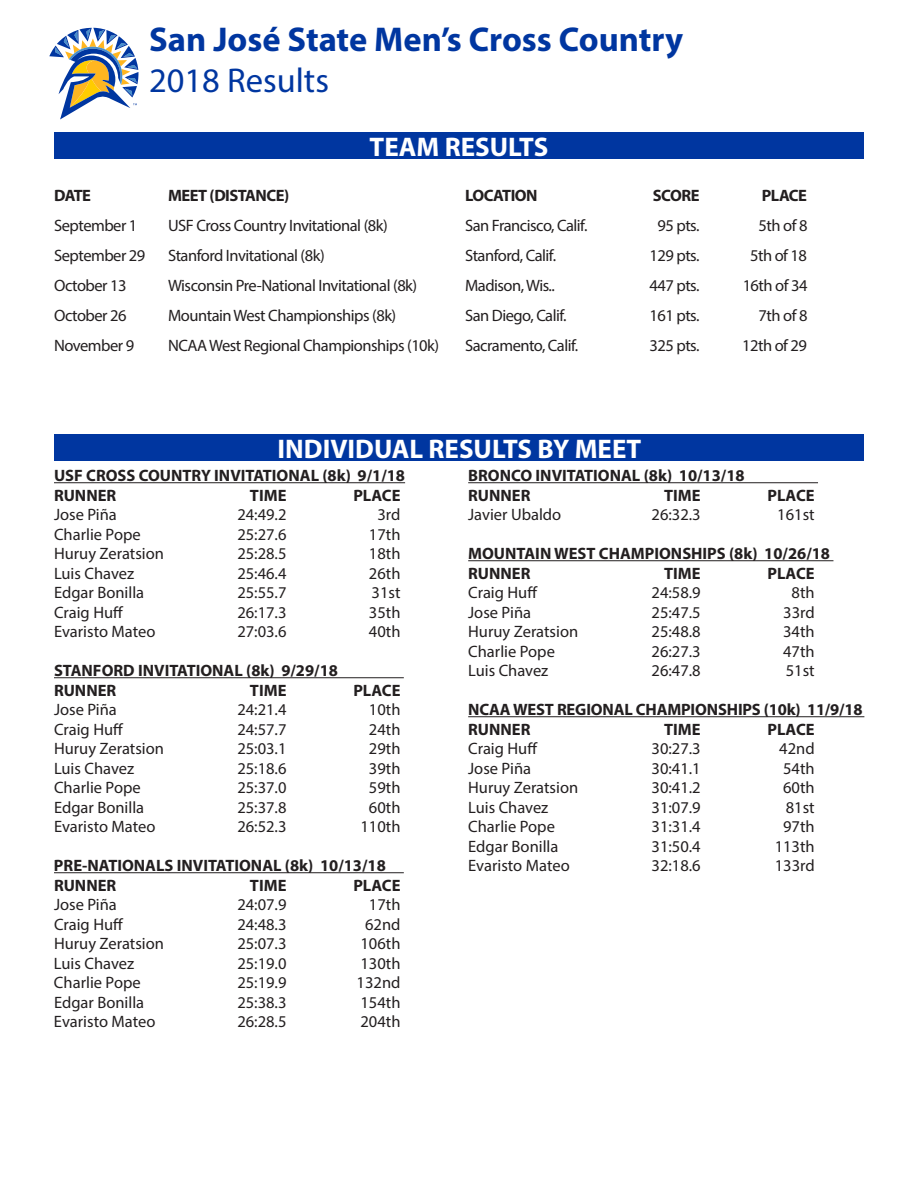
<style>
.page{position:relative;width:918px;height:1188px;background:#fff}
.page>*{position:absolute;margin:0;border:0;box-sizing:border-box;transform-origin:0 0}
.t1{font:700 34.5px "Myriad Pro";color:#0036a0}
.t2{font:34.5px "Myriad Pro";color:#0036a0}
.t3{font:700 27px "Myriad Pro";color:#fff}
.t4{font:16.5px "Myriad Pro";color:#231f20}
.t5{font:700 16.5px/19.5px "Myriad Pro";color:#231f20}
.t6{font:16.5px "Myriad Pro";letter-spacing:-.03em;color:#231f20}
.t7{font:700 16.5px "Myriad Pro";letter-spacing:-.03em;color:#231f20}
</style>
<div class="page">
<div style="left:54px;top:132px;width:810px;height:27px;background:#0036a0"></div>
<svg style="left:49px;top:27px;width:90px;height:93px"></svg>
<div style="left:55px;top:434px;width:809px;height:27px;background:#0036a0"></div>
<hr style="left:54px;top:482px;width:351px;height:1px;background:#231f20">
<hr style="left:54px;top:677px;width:350px;height:1px;background:#231f20">
<hr style="left:54px;top:872px;width:350px;height:1px;background:#231f20">
<hr style="left:468px;top:482px;width:350px;height:1px;background:#231f20">
<hr style="left:468px;top:560px;width:365px;height:1px;background:#231f20">
<hr style="left:468px;top:716px;width:396px;height:1px;background:#231f20">
<h1 class="t1" style="left:149px;top:17px;width:536px">San José State Men’s Cross Country</h1>
<h1 class="t2" style="left:149px;top:59px;width:181px">2018 Results</h1>
<h2 class="t3" style="left:370px;top:129px;width:180px">TEAM RESULTS</h2>
<p class="t5" style="left:54px;top:185px;width:39px">DATE</p>
<p class="t7" style="left:168px;top:184px;width:123px">MEET (DISTANCE)</p>
<p class="t7" style="left:465px;top:184px;width:74px">LOCATION</p>
<p class="t5" style="left:653px;top:185px;width:48px">SCORE</p>
<p class="t5" style="left:762px;top:185px;width:47px">PLACE</p>
<p class="t6" style="left:54px;top:215px;width:85px">September 1</p>
<p class="t6" style="left:168px;top:215px;width:221px">USF Cross Country Invitational (8k)</p>
<p class="t6" style="left:465px;top:215px;width:124px">San Francisco, Calif.</p>
<p class="t4" style="left:658px;top:215px;width:44px">95 pts.</p>
<p class="t4" style="left:759px;top:215px;width:50px">5th of 8</p>
<p class="t6" style="left:54px;top:245px;width:93px">September 29</p>
<p class="t6" style="left:168px;top:245px;width:158px">Stanford Invitational (8k)</p>
<p class="t6" style="left:465px;top:245px;width:93px">Stanford, Calif.</p>
<p class="t4" style="left:650px;top:245px;width:52px">129 pts.</p>
<p class="t4" style="left:750px;top:245px;width:58px">5th of 18</p>
<p class="t6" style="left:54px;top:275px;width:74px">October 13</p>
<p class="t6" style="left:168px;top:275px;width:251px">Wisconsin Pre-National Invitational (8k)</p>
<p class="t6" style="left:465px;top:275px;width:91px">Madison, Wis..</p>
<p class="t4" style="left:650px;top:275px;width:52px">447 pts.</p>
<p class="t4" style="left:743px;top:275px;width:66px">16th of 34</p>
<p class="t6" style="left:54px;top:305px;width:74px">October 26</p>
<p class="t6" style="left:168px;top:305px;width:230px">Mountain West Championships (8k)</p>
<p class="t6" style="left:465px;top:305px;width:103px">San Diego, Calif.</p>
<p class="t4" style="left:650px;top:305px;width:52px">161 pts.</p>
<p class="t4" style="left:759px;top:305px;width:50px">7th of 8</p>
<p class="t6" style="left:54px;top:335px;width:82px">November 9</p>
<p class="t6" style="left:168px;top:335px;width:273px">NCAA West Regional Championships (10k)</p>
<p class="t6" style="left:465px;top:335px;width:115px">Sacramento, Calif.</p>
<p class="t4" style="left:650px;top:335px;width:52px">325 pts.</p>
<p class="t4" style="left:742px;top:335px;width:66px">12th of 29</p>
<h2 class="t3" style="left:278px;top:431px;width:365px">INDIVIDUAL RESULTS BY MEET</h2>
<p class="t5" style="left:54px;top:465px;width:353px">USF CROSS COUNTRY INVITATIONAL (8k) 9/1/18<br>RUNNER</p>
<p class="t5" style="left:468px;top:465px;width:278px">BRONCO INVITATIONAL (8k) 10/13/18<br>RUNNER</p>
<p class="t5" style="left:250px;top:485px;width:38px">TIME</p>
<p class="t5" style="left:353px;top:485px;width:49px">PLACE</p>
<p class="t5" style="left:664px;top:485px;width:38px">TIME</p>
<p class="t5" style="left:768px;top:485px;width:49px">PLACE</p>
<p class="t4" style="left:54px;top:504px;width:64px">Jose Piña</p>
<p class="t4" style="left:237px;top:504px;width:51px">24:49.2</p>
<p class="t4" style="left:377px;top:504px;width:25px">3rd</p>
<p class="t4" style="left:54px;top:524px;width:88px">Charlie Pope</p>
<p class="t4" style="left:237px;top:524px;width:51px">25:27.6</p>
<p class="t4" style="left:369px;top:524px;width:33px">17th</p>
<p class="t4" style="left:54px;top:543px;width:112px">Huruy Zeratsion</p>
<p class="t4" style="left:237px;top:543px;width:51px">25:28.5</p>
<p class="t4" style="left:369px;top:543px;width:33px">18th</p>
<p class="t4" style="left:54px;top:563px;width:82px">Luis Chavez</p>
<p class="t4" style="left:237px;top:563px;width:51px">25:46.4</p>
<p class="t4" style="left:369px;top:563px;width:33px">26th</p>
<p class="t4" style="left:54px;top:582px;width:92px">Edgar Bonilla</p>
<p class="t4" style="left:237px;top:582px;width:51px">25:55.7</p>
<p class="t4" style="left:372px;top:582px;width:30px">31st</p>
<p class="t4" style="left:54px;top:602px;width:71px">Craig Huff</p>
<p class="t4" style="left:237px;top:602px;width:51px">26:17.3</p>
<p class="t4" style="left:369px;top:602px;width:33px">35th</p>
<p class="t4" style="left:54px;top:621px;width:103px">Evaristo Mateo</p>
<p class="t4" style="left:237px;top:621px;width:51px">27:03.6</p>
<p class="t4" style="left:369px;top:621px;width:33px">40th</p>
<p class="t5" style="left:54px;top:660px;width:286px">STANFORD INVITATIONAL (8k) 9/29/18<br>RUNNER</p>
<p class="t5" style="left:250px;top:680px;width:38px">TIME</p>
<p class="t5" style="left:353px;top:680px;width:49px">PLACE</p>
<p class="t4" style="left:54px;top:699px;width:64px">Jose Piña</p>
<p class="t4" style="left:237px;top:699px;width:51px">24:21.4</p>
<p class="t4" style="left:369px;top:699px;width:33px">10th</p>
<p class="t4" style="left:54px;top:719px;width:71px">Craig Huff</p>
<p class="t4" style="left:237px;top:719px;width:51px">24:57.7</p>
<p class="t4" style="left:369px;top:719px;width:33px">24th</p>
<p class="t4" style="left:54px;top:738px;width:112px">Huruy Zeratsion</p>
<p class="t4" style="left:237px;top:738px;width:51px">25:03.1</p>
<p class="t4" style="left:369px;top:738px;width:33px">29th</p>
<p class="t4" style="left:54px;top:758px;width:82px">Luis Chavez</p>
<p class="t4" style="left:237px;top:758px;width:51px">25:18.6</p>
<p class="t4" style="left:369px;top:758px;width:33px">39th</p>
<p class="t4" style="left:54px;top:777px;width:88px">Charlie Pope</p>
<p class="t4" style="left:237px;top:777px;width:51px">25:37.0</p>
<p class="t4" style="left:369px;top:777px;width:33px">59th</p>
<p class="t4" style="left:54px;top:797px;width:92px">Edgar Bonilla</p>
<p class="t4" style="left:237px;top:797px;width:51px">25:37.8</p>
<p class="t4" style="left:369px;top:797px;width:33px">60th</p>
<p class="t4" style="left:54px;top:816px;width:103px">Evaristo Mateo</p>
<p class="t4" style="left:237px;top:816px;width:51px">26:52.3</p>
<p class="t4" style="left:360px;top:816px;width:42px">110th</p>
<p class="t5" style="left:54px;top:855px;width:333px">PRE-NATIONALS INVITATIONAL (8k) 10/13/18<br>RUNNER</p>
<p class="t5" style="left:250px;top:875px;width:38px">TIME</p>
<p class="t5" style="left:353px;top:875px;width:49px">PLACE</p>
<p class="t4" style="left:54px;top:894px;width:64px">Jose Piña</p>
<p class="t4" style="left:237px;top:894px;width:51px">24:07.9</p>
<p class="t4" style="left:369px;top:894px;width:33px">17th</p>
<p class="t4" style="left:54px;top:914px;width:71px">Craig Huff</p>
<p class="t4" style="left:237px;top:914px;width:51px">24:48.3</p>
<p class="t4" style="left:365px;top:914px;width:37px">62nd</p>
<p class="t4" style="left:54px;top:933px;width:112px">Huruy Zeratsion</p>
<p class="t4" style="left:237px;top:933px;width:51px">25:07.3</p>
<p class="t4" style="left:360px;top:933px;width:42px">106th</p>
<p class="t4" style="left:54px;top:953px;width:82px">Luis Chavez</p>
<p class="t4" style="left:237px;top:953px;width:51px">25:19.0</p>
<p class="t4" style="left:360px;top:953px;width:42px">130th</p>
<p class="t4" style="left:54px;top:972px;width:88px">Charlie Pope</p>
<p class="t4" style="left:237px;top:972px;width:51px">25:19.9</p>
<p class="t4" style="left:357px;top:972px;width:45px">132nd</p>
<p class="t4" style="left:54px;top:992px;width:92px">Edgar Bonilla</p>
<p class="t4" style="left:237px;top:992px;width:51px">25:38.3</p>
<p class="t4" style="left:360px;top:992px;width:42px">154th</p>
<p class="t4" style="left:54px;top:1011px;width:103px">Evaristo Mateo</p>
<p class="t4" style="left:237px;top:1011px;width:51px">26:28.5</p>
<p class="t4" style="left:360px;top:1011px;width:42px">204th</p>
<p class="t4" style="left:468px;top:504px;width:95px">Javier Ubaldo</p>
<p class="t4" style="left:652px;top:504px;width:51px">26:32.3</p>
<p class="t4" style="left:777px;top:504px;width:39px">161st</p>
<p class="t5" style="left:468px;top:543px;width:363px">MOUNTAIN WEST CHAMPIONSHIPS (8k) 10/26/18<br>RUNNER</p>
<p class="t5" style="left:664px;top:563px;width:38px">TIME</p>
<p class="t5" style="left:768px;top:563px;width:49px">PLACE</p>
<p class="t4" style="left:468px;top:582px;width:71px">Craig Huff</p>
<p class="t4" style="left:652px;top:582px;width:51px">24:58.9</p>
<p class="t4" style="left:792px;top:582px;width:25px">8th</p>
<p class="t4" style="left:468px;top:602px;width:64px">Jose Piña</p>
<p class="t4" style="left:652px;top:602px;width:51px">25:47.5</p>
<p class="t4" style="left:783px;top:602px;width:33px">33rd</p>
<p class="t4" style="left:468px;top:621px;width:112px">Huruy Zeratsion</p>
<p class="t4" style="left:652px;top:621px;width:51px">25:48.8</p>
<p class="t4" style="left:783px;top:621px;width:33px">34th</p>
<p class="t4" style="left:468px;top:641px;width:88px">Charlie Pope</p>
<p class="t4" style="left:652px;top:641px;width:51px">26:27.3</p>
<p class="t4" style="left:783px;top:641px;width:33px">47th</p>
<p class="t4" style="left:468px;top:660px;width:82px">Luis Chavez</p>
<p class="t4" style="left:652px;top:660px;width:51px">26:47.8</p>
<p class="t4" style="left:786px;top:660px;width:30px">51st</p>
<p class="t5" style="left:468px;top:699px;width:396px">NCAA WEST REGIONAL CHAMPIONSHIPS (10k) 11/9/18<br>RUNNER</p>
<p class="t5" style="left:664px;top:719px;width:38px">TIME</p>
<p class="t5" style="left:768px;top:719px;width:49px">PLACE</p>
<p class="t4" style="left:468px;top:738px;width:71px">Craig Huff</p>
<p class="t4" style="left:652px;top:738px;width:51px">30:27.3</p>
<p class="t4" style="left:779px;top:738px;width:37px">42nd</p>
<p class="t4" style="left:468px;top:758px;width:64px">Jose Piña</p>
<p class="t4" style="left:652px;top:758px;width:51px">30:41.1</p>
<p class="t4" style="left:783px;top:758px;width:33px">54th</p>
<p class="t4" style="left:468px;top:777px;width:112px">Huruy Zeratsion</p>
<p class="t4" style="left:652px;top:777px;width:51px">30:41.2</p>
<p class="t4" style="left:783px;top:777px;width:33px">60th</p>
<p class="t4" style="left:468px;top:797px;width:82px">Luis Chavez</p>
<p class="t4" style="left:652px;top:797px;width:51px">31:07.9</p>
<p class="t4" style="left:786px;top:797px;width:30px">81st</p>
<p class="t4" style="left:468px;top:816px;width:88px">Charlie Pope</p>
<p class="t4" style="left:652px;top:816px;width:51px">31:31.4</p>
<p class="t4" style="left:783px;top:816px;width:33px">97th</p>
<p class="t4" style="left:468px;top:836px;width:92px">Edgar Bonilla</p>
<p class="t4" style="left:652px;top:836px;width:51px">31:50.4</p>
<p class="t4" style="left:775px;top:836px;width:42px">113th</p>
<p class="t4" style="left:468px;top:855px;width:103px">Evaristo Mateo</p>
<p class="t4" style="left:652px;top:855px;width:51px">32:18.6</p>
<p class="t4" style="left:775px;top:855px;width:41px">133rd</p>
</div>
